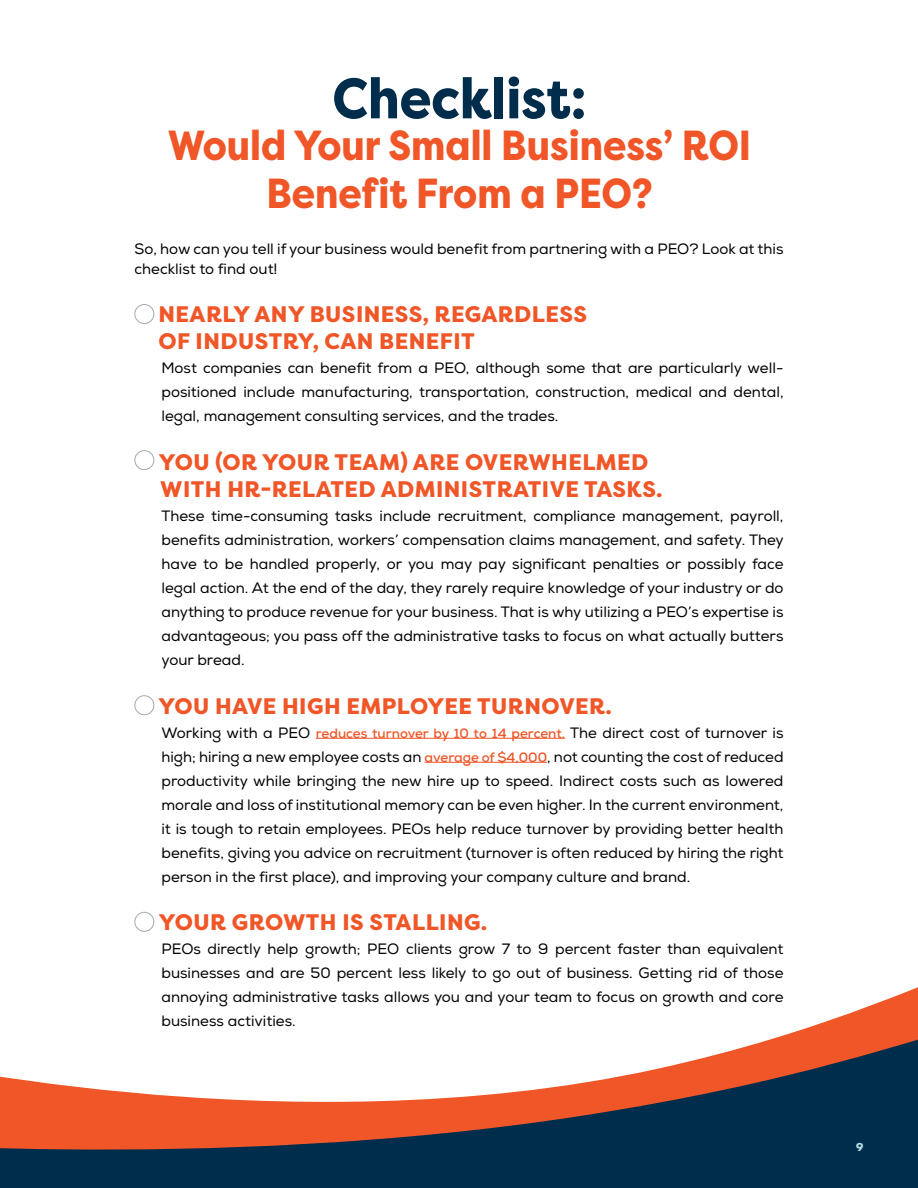
<style>
.page{position:relative;width:918px;height:1188px;background:#fff}
.page>*{position:absolute;margin:0;border:0;box-sizing:border-box;transform-origin:0 0}
.t1{font:800 57px "Filson Pro";color:#002d4c;scale:.9 1}
.t2{font:800 42px/48px "Filson Pro";color:#f05627;text-align:center;scale:.9 1}
.t3{font:800 22.5px/27px "Filson Pro";letter-spacing:.02em;color:#f05627}
.t4{font:15px/24px "Nexa";color:#000;text-align:justify}
.t5{font:700 12px "Futura PT";color:#b0dfdc}
.s1{font-weight:700;font-size:13.5px;color:#f05627}
</style>
<div class="page">
<svg style="left:0;top:987px;width:918px;height:201px"></svg>
<hr style="left:316px;top:738px;width:249px;height:1px;background:#f05627">
<hr style="left:425px;top:762px;width:122px;height:1px;background:#f05627">
<div style="left:134px;top:304px;width:20px;height:20px;border:1px solid #a8a8a9;border-radius:50%"></div>
<div style="left:134px;top:450px;width:20px;height:20px;border:1px solid #a8a8a9;border-radius:50%"></div>
<div style="left:134px;top:695px;width:20px;height:20px;border:1px solid #a8a8a9;border-radius:50%"></div>
<div style="left:134px;top:912px;width:20px;height:20px;border:1px solid #a8a8a9;border-radius:50%"></div>
<h1 class="t1" style="left:332px;top:63px;width:284px">Checklist:</h1>
<h2 class="t2" style="left:168px;top:122px;width:650px">Would Your Small Business’ ROI<br>Benefit From a PEO?</h2>
<p class="t4" style="left:134px;top:240px;width:651px;line-height:19.5px">So, how can you tell if your business would benefit from partnering with a PEO? Look at this checklist to find out!</p>
<h3 class="t3" style="left:158px;top:301px;width:430px">NEARLY ANY BUSINESS, REGARDLESS<br>OF INDUSTRY, CAN BENEFIT</h3>
<p class="t4" style="left:161px;top:357px;width:624px">Most companies can benefit from a PEO, although some that are particularly well&shy;positioned include manufacturing, transportation, construction, medical and dental, legal, management consulting services, and the trades.</p>
<h3 class="t3" style="left:159px;top:449px;width:505px">YOU (OR YOUR TEAM) ARE OVERWHELMED<br>WITH HR-RELATED ADMINISTRATIVE TASKS.</h3>
<p class="t4" style="left:161px;top:504px;width:624px">These time-consuming tasks include recruitment, compliance management, payroll, benefits administration, workers’ compensation claims management, and safety. They have to be handled properly, or you may pay significant penalties or possibly face legal action. At the end of the day, they rarely require knowledge of your industry or do anything to produce revenue for your business. That is why utilizing a PEO’s expertise is advantageous; you pass off the administrative tasks to focus on what actually butters your bread.</p>
<h3 class="t3" style="left:159px;top:693px;width:455px">YOU HAVE HIGH EMPLOYEE TURNOVER.</h3>
<p class="t4" style="left:161px;top:721px;width:624px">Working with a PEO <span class="s1">reduces turnover by 10 to 14 percent.</span> The direct cost of turnover is high; hiring a new employee costs an <span class="s1">average of $4,000</span>, not counting the cost of reduced productivity while bringing the new hire up to speed. Indirect costs such as lowered morale and loss of institutional memory can be even higher. In the current environment, it is tough to retain employees. PEOs help reduce turnover by providing better health benefits, giving you advice on recruitment (turnover is often reduced by hiring the right person in the first place), and improving your company culture and brand.</p>
<h3 class="t3" style="left:159px;top:909px;width:330px">YOUR GROWTH IS STALLING.</h3>
<p class="t4" style="left:161px;top:937px;width:624px">PEOs directly help growth; PEO clients grow 7 to 9 percent faster than equivalent businesses and are 50 percent less likely to go out of business. Getting rid of those annoying administrative tasks allows you and your team to focus on growth and core business activities.</p>
<p class="t5" style="left:856px;top:1139px;width:9px">9</p>
</div>
